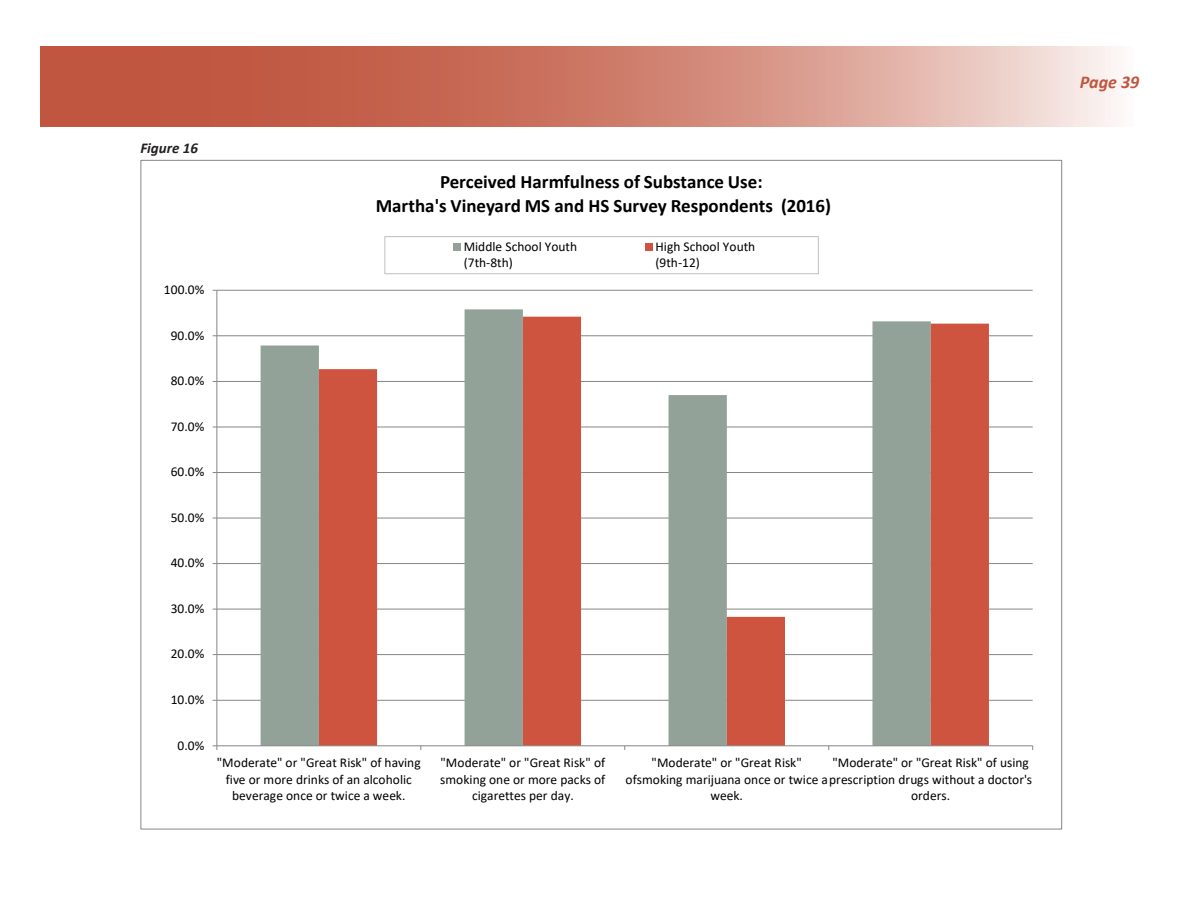
<style>
.page{position:relative;width:1188px;height:918px;background:#fff}
.page>*{position:absolute;margin:0;border:0;box-sizing:border-box;transform-origin:0 0}
.t1{font:700 18.9px/23.1px "Calibri";color:#000;text-align:center}
.t2{font:italic 700 18px "Calibri";color:#c0563f}
.t3{font:italic 700 15px "Calibri";color:#231f20}
.t4{font:13.5px/16.5px "Calibri";letter-spacing:.005em;color:#000;text-align:center}
</style>
<div class="page">
<svg style="left:40px;top:47px;width:1078px;height:80px;background:#d18575"></svg>
<hr style="left:217px;top:700px;width:816px;height:1px;background:#868686">
<hr style="left:217px;top:654px;width:816px;height:1px;background:#868686">
<hr style="left:217px;top:609px;width:816px;height:1px;background:#868686">
<hr style="left:217px;top:563px;width:816px;height:1px;background:#868686">
<hr style="left:217px;top:518px;width:816px;height:1px;background:#868686">
<hr style="left:217px;top:472px;width:816px;height:1px;background:#868686">
<hr style="left:217px;top:427px;width:816px;height:1px;background:#868686">
<hr style="left:217px;top:381px;width:816px;height:1px;background:#868686">
<hr style="left:217px;top:335px;width:816px;height:1px;background:#868686">
<hr style="left:217px;top:290px;width:816px;height:1px;background:#868686">
<svg style="left:261px;top:309px;width:320px;height:436px;background:#a1aea6"></svg>
<svg style="left:319px;top:317px;width:670px;height:428px"></svg>
<hr style="left:216px;top:290px;width:1px;height:456px;background:#868686">
<hr style="left:217px;top:745px;width:816px;height:1px;background:#868686">
<div style="left:385px;top:236px;width:434px;height:38px;border:1px solid #bfbfbf"></div>
<div style="left:453px;top:243px;width:8px;height:8px;background:#93a299"></div>
<div style="left:645px;top:243px;width:7px;height:8px;background:#cf543f"></div>
<p class="t3" style="left:140px;top:138px;width:59px">Figure 16</p>
<p class="t4" style="left:164px;top:281px;width:42px">100.0%</p>
<p class="t4" style="left:171px;top:327px;width:35px">90.0%</p>
<p class="t4" style="left:171px;top:372px;width:35px">80.0%</p>
<p class="t4" style="left:171px;top:418px;width:35px">70.0%</p>
<p class="t4" style="left:171px;top:463px;width:35px">60.0%</p>
<p class="t4" style="left:171px;top:509px;width:35px">50.0%</p>
<p class="t1" style="left:376px;top:170px;width:457px">Perceived Harmfulness of Substance Use:<br>Martha's Vineyard MS and HS Survey Respondents (2016)</p>
<p class="t4" style="left:464px;top:238px;width:115px;text-align:left">Middle School Youth (7th-8th)</p>
<p class="t4" style="left:656px;top:238px;width:101px;text-align:left">High School Youth (9th-12)</p>
<p class="t4" style="left:171px;top:554px;width:35px">40.0%</p>
<p class="t4" style="left:171px;top:600px;width:35px">30.0%</p>
<p class="t4" style="left:171px;top:645px;width:35px">20.0%</p>
<p class="t4" style="left:171px;top:691px;width:35px">10.0%</p>
<p class="t4" style="left:178px;top:737px;width:28px">0.0%</p>
<p class="t4" style="left:217px;top:754px;width:205px">"Moderate" or "Great Risk" of having five or more drinks of an alcoholic beverage once or twice a week.</p>
<p class="t4" style="left:440px;top:754px;width:167px">"Moderate" or "Great Risk" of smoking one or more packs of cigarettes per day.</p>
<p class="t4" style="left:652px;top:754px;width:152px">"Moderate" or "Great Risk"</p>
<p class="t4" style="left:832px;top:754px;width:198px">"Moderate" or "Great Risk" of using</p>
<p class="t4" style="left:911px;top:787px;width:41px">orders.</p>
<p class="t4" style="left:626px;top:771px;width:408px">ofsmoking marijuana once or twice aprescription drugs without a doctor's</p>
<p class="t4" style="left:710px;top:787px;width:34px">week.</p>
<p class="t2" style="left:1080px;top:69px;width:61px">Page 39</p>
</div>
